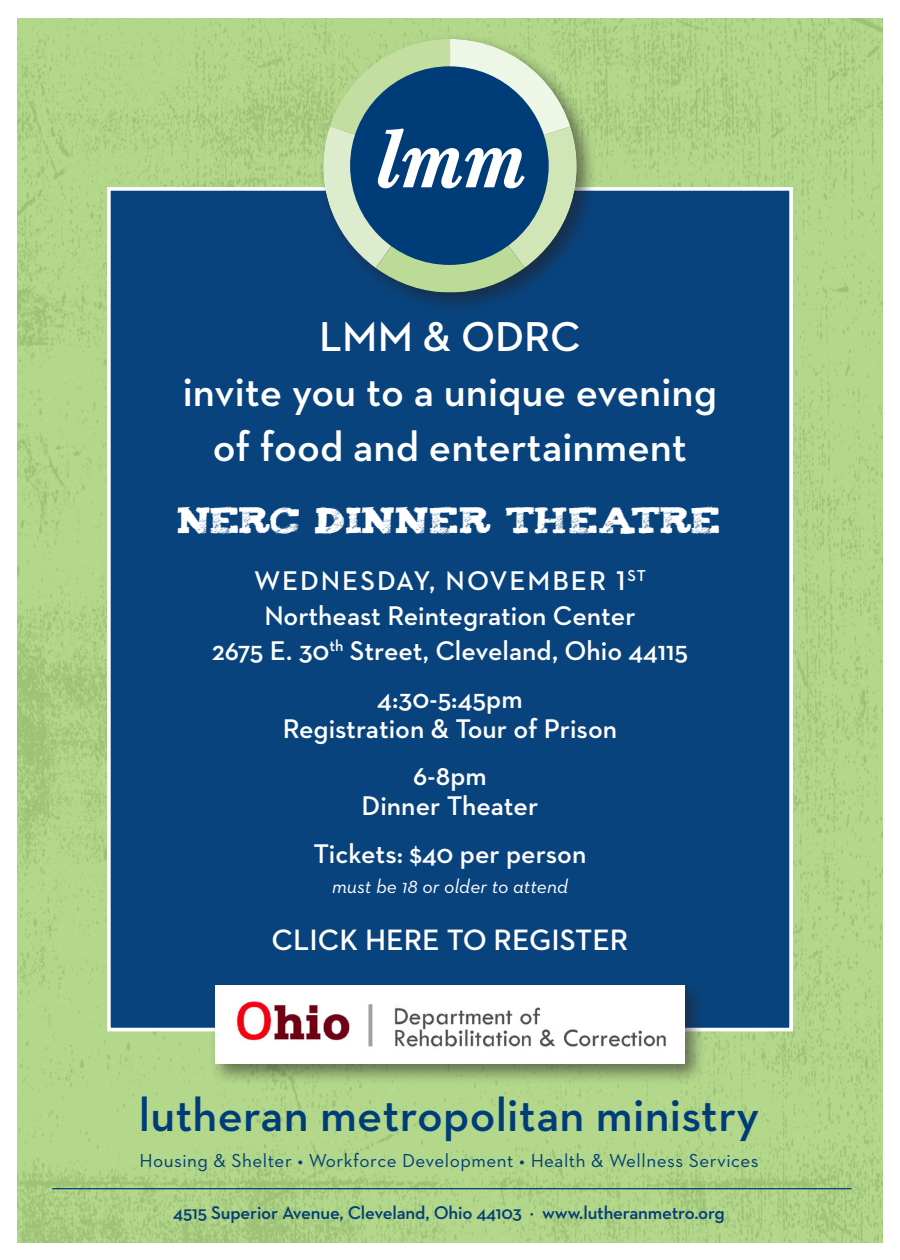
<style>
.page{position:relative;width:900px;height:1260px;background:#fff}
.page>*{position:absolute;margin:0;border:0;box-sizing:border-box;transform-origin:0 0}
.t1{font:600 47.75px "Neutraface 2 Text";letter-spacing:.005em;color:#003d78}
.t2{font:600 42.5px "Neutraface 2 Text";color:#fff}
.t3{font:600 30px "Neutraface 2 Text";color:#fff}
.t4{font:30px "Tiza";color:#fff}
.t5{font:600 27.5px "Neutraface 2 Text";color:#fff}
.t6{font:600 27.5px "Neutraface 2 Text";letter-spacing:.07em;color:#fff}
.t7{font:italic 20px "Neutraface 2 Text";color:#fff}
.t8{font:19px "Neutraface 2 Text";letter-spacing:.025em;color:#003d78}
.t9{font:600 18.75px "Neutraface 2 Text";letter-spacing:-.01em;color:#003d78}
.s1{font-size:21.25px}
</style>
<div class="page">
<img style="left:17px;top:18px;width:866px;height:1224px">
<div style="left:107px;top:187px;width:686px;height:844px;background:#09437d;border:4px solid #fff"></div>
<div style="left:318px;top:34px;width:280px;height:280px;background:#231f20;opacity:.55"></div>
<svg style="left:323px;top:39px;width:254px;height:254px"></svg>
<hr style="left:52px;top:1188px;width:799px;height:1px;background:#003d78">
<svg style="left:297px;top:1159px;width:6px;height:6px"></svg>
<svg style="left:519px;top:1159px;width:6px;height:6px"></svg>
<div style="left:209px;top:979px;width:497px;height:106px;background:#231f20;opacity:.55"></div>
<div style="left:215px;top:986px;width:470px;height:78px;background:#fff"></div>
<img style="left:236px;top:1001px;width:431px;height:46px">
<p class="t2" style="left:319px;top:310px;width:263px">LMM &amp; ODRC</p>
<p class="t2" style="left:183px;top:365px;width:536px">invite you to a unique evening</p>
<p class="t2" style="left:213px;top:420px;width:476px">of food and entertainment</p>
<p class="t4" style="left:178px;top:496px;width:545px">NERC DINNER THEATRE</p>
<p class="t6" style="left:254px;top:564px;width:393px">WEDNESDAY, NOVEMBER 1<sup>ST</sup></p>
<p class="t5" style="left:264px;top:599px;width:373px">Northeast Reintegration Center</p>
<p class="t5" style="left:212px;top:634px;width:478px">2675 E. 30<sup>th</sup> Street, Cleveland, Ohio 44115</p>
<p class="t5" style="left:377px;top:681px;width:147px">4:30-5:45pm</p>
<p class="t5" style="left:283px;top:711px;width:336px">Registration &amp; Tour of Prison</p>
<p class="t5" style="left:413px;top:759px;width:75px">6-8pm</p>
<p class="t5" style="left:362px;top:789px;width:178px">Dinner Theater</p>
<p class="t5" style="left:314px;top:836px;width:274px">Tickets: $40 per person</p>
<p class="t7" style="left:332px;top:874px;width:237px">must be 18 or older to attend</p>
<p class="t3" style="left:272px;top:921px;width:358px">CLICK HERE TO REGISTER</p>
<p class="t1" style="left:139px;top:1085px;width:622px">lutheran metropolitan ministry</p>
<p class="t8" style="left:139px;top:1149px;width:621px">Housing &amp; Shelter <span class="s1">•</span> Workforce Development <span class="s1">•</span> Health &amp; Wellness Services</p>
<p class="t9" style="left:173px;top:1201px;width:553px">4515 Superior Avenue, Cleveland, Ohio 44103 ∙ www.lutheranmetro.org</p>
</div>
